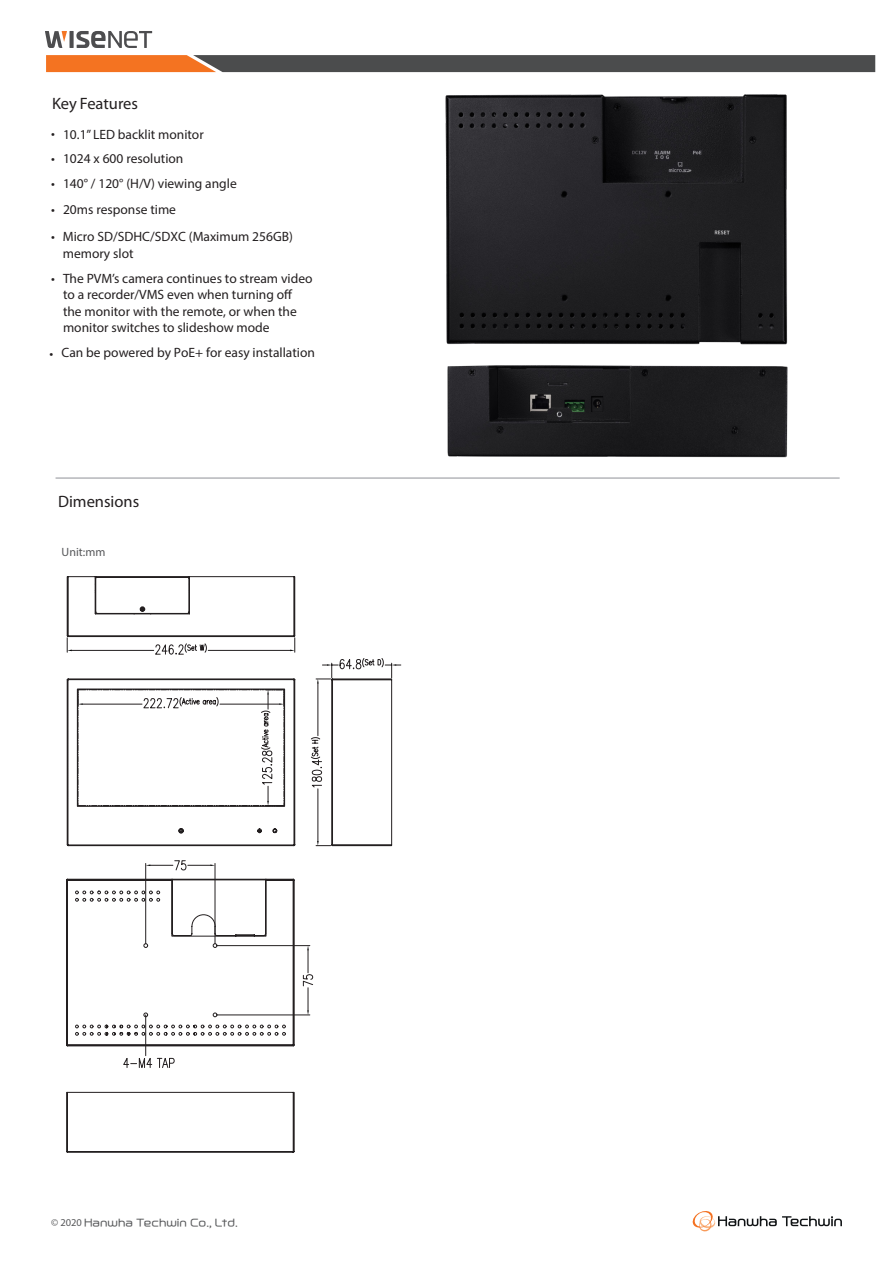
<style>
.page{position:relative;width:893px;height:1263px;background:#fff}
.page>*{position:absolute;margin:0;border:0;box-sizing:border-box;transform-origin:0 0}
.t1{font:16.5px "Myriad Pro";color:#231f20}
.t2{font:13.5px/16.5px "Myriad Pro";color:#231f20}
.Body_copy{font:12px "Myriad Pro";color:#57585a}
.t3{font:10.5px "Hanwha L";color:#57585a}
.s1{font-family:"Myriad Pro"}
</style>
<div class="page">
<svg style="left:693px;top:1211px;width:149px;height:20px"></svg>
<svg style="left:46px;top:55px;width:829px;height:17px;background:#6c5547"></svg>
<svg style="left:70px;top:31px;width:4px;height:17px"></svg>
<svg style="left:76px;top:31px;width:76px;height:17px"></svg>
<svg style="left:45px;top:31px;width:22px;height:17px"></svg>
<hr style="left:56px;top:477px;width:784px;height:2px;background:#b2b3b7">
<svg style="left:66px;top:576px;width:326px;height:577px"></svg>
<svg style="left:123px;top:860px;width:190px;height:210px"></svg>
<img style="left:445px;top:94px;width:343px;height:251px">
<img style="left:447px;top:365px;width:341px;height:93px">
<p class="t1" style="left:52px;top:93px;width:88px">Key Features</p>
<p class="t2" style="left:51px;top:126px;width:154px">• 10.1” LED backlit monitor</p>
<p class="t2" style="left:51px;top:150px;width:134px">• 1024 x 600 resolution</p>
<p class="t2" style="left:51px;top:175px;width:187px">• 140° / 120° (H/V) viewing angle</p>
<p class="t2" style="left:51px;top:200px;width:127px">• 20ms response time</p>
<p class="t2" style="left:63px;top:228px;width:232px;text-indent:-12px">• Micro SD/SDHC/SDXC (Maximum 256GB) memory slot</p>
<p class="t2" style="left:63px;top:269px;width:251px;text-indent:-12px">• The PVM’s camera continues to stream video to a recorder/VMS even when turning off the monitor with the remote, or when the monitor switches to slideshow mode</p>
<p class="t2" style="left:50px;top:344px;width:267px">• Can be powered by PoE+ for easy installation</p>
<p class="t1" style="left:58px;top:491px;width:83px">Dimensions</p>
<p class="Body_copy" style="left:62px;top:545px;width:45px">Unit:mm</p>
<p class="t3" style="left:51px;top:1217px;width:188px"><span class="s1">© 2020</span> Hanwha Techwin Co., Ltd.</p>
</div>
